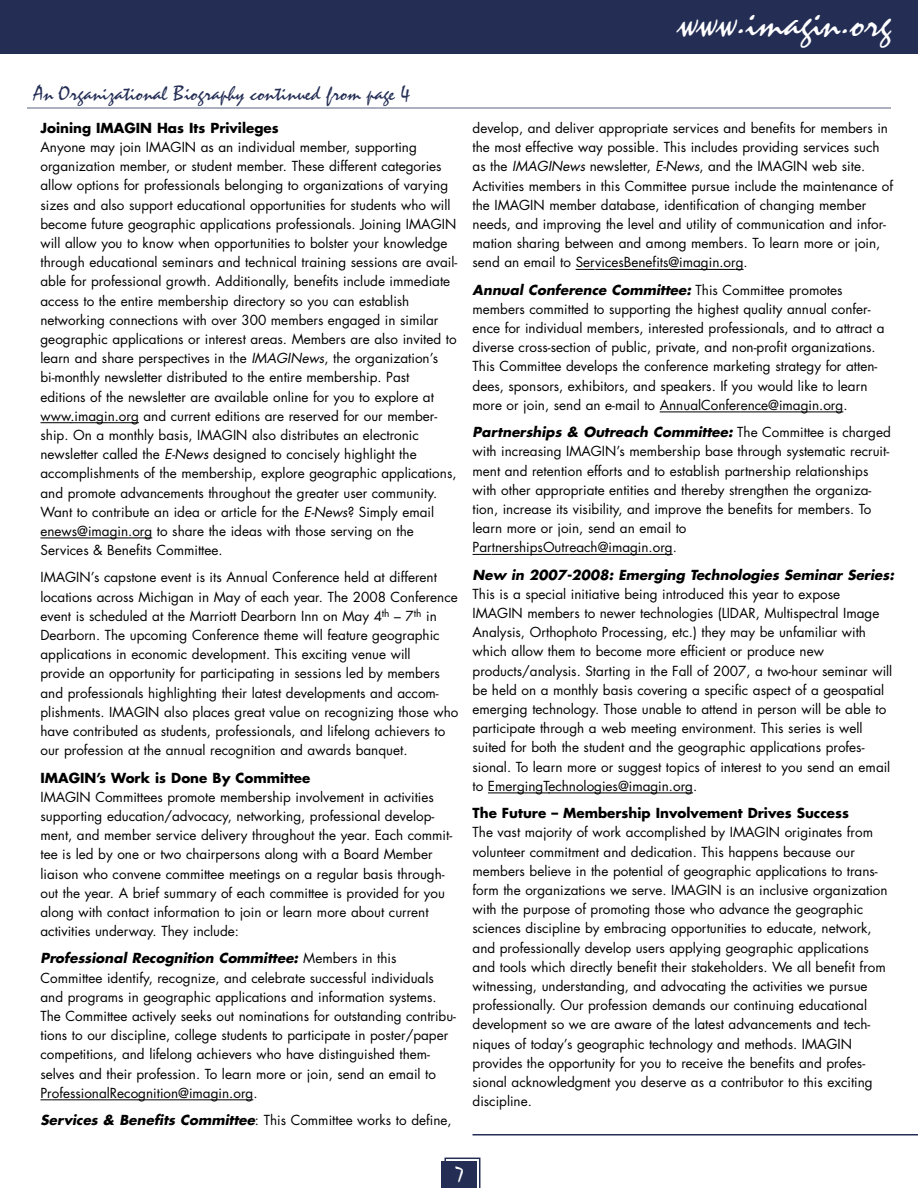
<style>
.page{position:relative;width:918px;height:1188px;background:#fff}
.page>*{position:absolute;margin:0;border:0;box-sizing:border-box;transform-origin:0 0}
.t1{font:40.5px "Mistral";color:#fff}
.t2{font:21px "Mistral";color:#242e55}
.t3{font:21px "Mistral";color:#fff}
.t4{font:13.5px/19.2px "Futura";color:#000}
.t5{font:700 13.5px "Futura";color:#000}
.t6{font:italic 700 13.5px "Futura";color:#000}
.s1{font-style:italic}
.s2{font-weight:700;font-style:italic}
</style>
<div class="page">
<div style="left:0;top:0;width:918px;height:54px;background:#242e55"></div>
<svg style="left:444px;top:1158px;width:36px;height:30px"></svg>
<div style="left:441px;top:1161px;width:36px;height:27px;background:#242e55"></div>
<hr style="left:472px;top:1134px;width:446px;height:2px;background:#242e55">
<hr style="left:40px;top:422px;width:31px;height:1px;background:#000">
<hr style="left:70px;top:422px;width:61px;height:1px;background:#000">
<hr style="left:40px;top:537px;width:105px;height:1px;background:#000">
<svg style="left:40px;top:1099px;width:12px;height:1px"></svg>
<hr style="left:52px;top:1099px;width:194px;height:1px;background:#000">
<hr style="left:27px;top:107px;width:864px;height:2px;background:#9297aa">
<svg style="left:576px;top:269px;width:19px;height:1px"></svg>
<hr style="left:595px;top:269px;width:141px;height:1px;background:#000">
<hr style="left:660px;top:411px;width:81px;height:1px;background:#000">
<hr style="left:741px;top:411px;width:95px;height:1px;background:#000">
<svg style="left:473px;top:554px;width:19px;height:1px"></svg>
<hr style="left:492px;top:554px;width:77px;height:1px;background:#000">
<hr style="left:569px;top:554px;width:96px;height:1px;background:#000">
<svg style="left:488px;top:792px;width:29px;height:1px"></svg>
<hr style="left:517px;top:792px;width:33px;height:1px;background:#000">
<hr style="left:548px;top:792px;width:137px;height:1px;background:#000">
<h1 class="t1" style="left:677px;top:-4px;width:215px">www.imagin.org</h1>
<h2 class="t2" style="left:34px;top:79px;width:378px">An Organizational Biography continued from page 4</h2>
<p class="t5" style="left:40px;top:121px;width:240px">Joining IMAGIN Has Its Privileges</p>
<p class="t4" style="left:40px;top:139px;width:418px">Anyone may join IMAGIN as an individual member, supporting organization member, or student member. These different categories allow options for professionals belonging to organizations of varying sizes and also support educational opportunities for students who will become future geographic applications professionals. Joining IMAGIN will allow you to know when opportunities to bolster your knowledge through educational seminars and technical training sessions are avail&shy;able for professional growth. Additionally, benefits include immediate access to the entire membership directory so you can establish networking connections with over 300 members engaged in similar geographic applications or interest areas. Members are also invited to learn and share perspectives in the <span class="s1">IMAGINews</span>, the organization’s bi-monthly newsletter distributed to the entire membership. Past editions of the newsletter are available online for you to explore at www.imagin.org and current editions are reserved for our member&shy;ship. On a monthly basis, IMAGIN also distributes an electronic newsletter called the <span class="s1">E-News</span> designed to concisely highlight the accomplishments of the membership, explore geographic applications, and promote advancements throughout the greater user community.<br>Want to contribute an idea or article for the <span class="s1">E-News</span>? Simply email enews@imagin.org to share the ideas with those serving on the Services &amp; Benefits Committee.</p>
<p class="t4" style="left:40px;top:569px;width:419px">IMAGIN’s capstone event is its Annual Conference held at different locations across Michigan in May of each year. The 2008 Conference event is scheduled at the Marriott Dearborn Inn on May 4<sup>th</sup> – 7<sup>th</sup> in Dearborn. The upcoming Conference theme will feature geographic applications in economic development. This exciting venue will provide an opportunity for participating in sessions led by members and professionals highlighting their latest developments and accom&shy;plishments. IMAGIN also places great value on recognizing those who have contributed as students, professionals, and lifelong achievers to our profession at the annual recognition and awards banquet.</p>
<p class="t5" style="left:40px;top:771px;width:271px">IMAGIN’s Work is Done By Committee</p>
<p class="t4" style="left:40px;top:788px;width:413px">IMAGIN Committees promote membership involvement in activities supporting education/advocacy, networking, professional develop&shy;ment, and member service delivery throughout the year. Each commit&shy;tee is led by one or two chairpersons along with a Board Member liaison who convene committee meetings on a regular basis through&shy;out the year. A brief summary of each committee is provided for you along with contact information to join or learn more about current activities underway. They include:</p>
<p class="t4" style="left:40px;top:950px;width:417px"><span class="s2">Professional Recognition Committee:</span> Members in this Committee identify, recognize, and celebrate successful individuals and programs in geographic applications and information systems.<br>The Committee actively seeks out nominations for outstanding contribu&shy;tions to our discipline, college students to participate in poster/paper competitions, and lifelong achievers who have distinguished them&shy;selves and their profession. To learn more or join, send an email to ProfessionalRecognition@imagin.org.</p>
<p class="t4" style="left:40px;top:1112px;width:413px"><span class="s2">Services &amp; Benefits Committee</span>: This Committee works to define,</p>
<p class="t4" style="left:473px;top:120px;width:422px">develop, and deliver appropriate services and benefits for members in the most effective way possible. This includes providing services such as the <span class="s1">IMAGINews</span> newsletter, <span class="s1">E-News</span>, and the IMAGIN web site.<br>Activities members in this Committee pursue include the maintenance of the IMAGIN member database, identification of changing member needs, and improving the level and utility of communication and infor&shy;mation sharing between and among members. To learn more or join, send an email to ServicesBenefits@imagin.org.</p>
<p class="t4" style="left:473px;top:281px;width:413px"><span class="s2">Annual Conference Committee:</span> This Committee promotes members committed to supporting the highest quality annual confer&shy;ence for individual members, interested professionals, and to attract a diverse cross-section of public, private, and non-profit organizations.<br>This Committee develops the conference marketing strategy for atten&shy;dees, sponsors, exhibitors, and speakers. If you would like to learn more or join, send an e-mail to AnnualConference@imagin.org.</p>
<p class="t4" style="left:473px;top:424px;width:420px"><span class="s2">Partnerships &amp; Outreach Committee:</span> The Committee is charged with increasing IMAGIN’s membership base through systematic recruit&shy;ment and retention efforts and to establish partnership relationships with other appropriate entities and thereby strengthen the organiza&shy;tion, increase its visibility, and improve the benefits for members. To learn more or join, send an email to PartnershipsOutreach@imagin.org.</p>
<p class="t6" style="left:473px;top:568px;width:423px">New in 2007-2008: Emerging Technologies Seminar Series:</p>
<p class="t4" style="left:473px;top:585px;width:421px">This is a special initiative being introduced this year to expose IMAGIN members to newer technologies (LIDAR, Multispectral Image Analysis, Orthophoto Processing, etc.) they may be unfamiliar with which allow them to become more efficient or produce new products/analysis. Starting in the Fall of 2007, a two-hour seminar will be held on a monthly basis covering a specific aspect of a geospatial emerging technology. Those unable to attend in person will be able to participate through a web meeting environment. This series is well suited for both the student and the geographic applications profes&shy;sional. To learn more or suggest topics of interest to you send an email to EmergingTechnologies@imagin.org.</p>
<p class="t5" style="left:473px;top:807px;width:378px">The Future – Membership Involvement Drives Success</p>
<p class="t4" style="left:473px;top:824px;width:417px">The vast majority of work accomplished by IMAGIN originates from volunteer commitment and dedication. This happens because our members believe in the potential of geographic applications to trans&shy;form the organizations we serve. IMAGIN is an inclusive organization with the purpose of promoting those who advance the geographic sciences discipline by embracing opportunities to educate, network, and professionally develop users applying geographic applications and tools which directly benefit their stakeholders. We all benefit from witnessing, understanding, and advocating the activities we pursue professionally. Our profession demands our continuing educational development so we are aware of the latest advancements and tech&shy;niques of today’s geographic technology and methods. IMAGIN provides the opportunity for you to receive the benefits and profes&shy;sional acknowledgment you deserve as a contributor to this exciting discipline.</p>
<h2 class="t3" style="left:455px;top:1160px;width:10px">7</h2>
</div>
